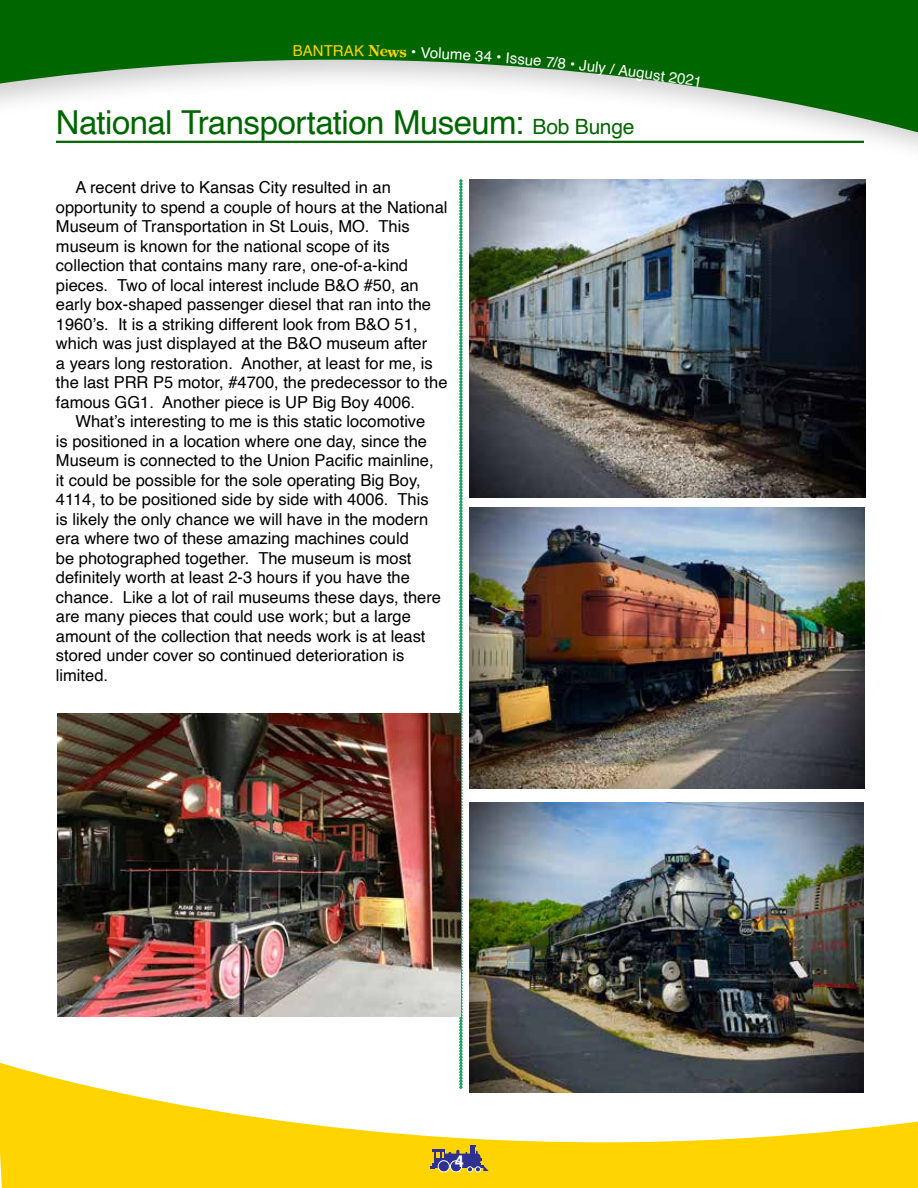
<style>
.page{position:relative;width:918px;height:1188px;background:#fff}
.page>*{position:absolute;margin:0;border:0;box-sizing:border-box;transform-origin:0 0}
.t1{font:33px "Helvetica";letter-spacing:-.02em;color:#060}
.t2{font:16.5px/19.5px "Helvetica";color:#000}
.t3{font:700 16.5px "Helvetica";color:#fff}
.t4{font:15px "Helvetica";color:#fff}
.t5{font:15px "Helvetica";color:#ffd400}
.t6{font:700 15px "Century Old Style Std";color:#ffd400}
.s1{font-family:"Helvetica";font-weight:400}
.s2{font-size:21px}
</style>
<div class="page">
<svg style="left:0;top:1061px;width:918px;height:127px;fill:#ffd400"></svg>
<svg style="left:0;top:0;width:918px;height:141px;fill:#060"></svg>
<svg style="left:459px;top:179px;width:4px;height:910px"></svg>
<div style="left:415px;top:1144px;width:86px;height:44px;background:#ffd400"></div>
<svg style="left:430px;top:1145px;width:59px;height:27px"></svg>
<hr style="left:56px;top:141px;width:808px;height:2px;background:#060">
<img style="left:58px;top:714px;width:403px;height:302px">
<img style="left:470px;top:179px;width:395px;height:318px">
<img style="left:470px;top:508px;width:394px;height:280px">
<img style="left:470px;top:802px;width:394px;height:291px">
<svg style="left:294px;top:45px;width:19px;height:11px"></svg>
<svg style="left:400px;top:47px;width:31px;height:11px"></svg>
<svg style="left:463px;top:50px;width:29px;height:12px"></svg>
<svg style="left:677px;top:73px;width:23px;height:13px"></svg>
<p class="t5" style="left:313px;top:39px;width:43px">NTRA</p>
<p class="t6" style="left:354px;top:41px;width:47px;rotate:1deg"><span class="s1">K</span> New</p>
<p class="t4" style="left:431px;top:41px;width:34px;rotate:3deg">olum</p>
<p class="t4" style="left:497px;top:45px;width:47px;rotate:5deg">• Issue</p>
<p class="t4" style="left:547px;top:50px;width:31px;rotate:6deg">7/8 •</p>
<p class="t4" style="left:581px;top:53px;width:51px;rotate:7deg">July / A</p>
<p class="t4" style="left:630px;top:59px;width:51px;rotate:8deg">ugust 2</p>
<h1 class="t1" style="left:56px;top:97px;width:580px">National Transportation Museum: <span class="s2">Bob Bunge</span></h1>
<p class="t2" style="left:56px;top:178px;width:393px;text-indent:20px">A recent drive to Kansas City resulted in an opportunity to spend a couple of hours at the National Museum of Transportation in St Louis, MO. This museum is known for the national scope of its collection that contains many rare, one-of-a-kind pieces. Two of local interest include B&amp;O #50, an early box-shaped passenger diesel that ran into the 1960’s. It is a striking different look from B&amp;O 51, which was just displayed at the B&amp;O museum after<br>a years long restoration. Another, at least for me, is the last PRR P5 motor, #4700, the predecessor to the famous GG1. Another piece is UP Big Boy 4006.</p>
<p class="t2" style="left:56px;top:412px;width:387px;text-indent:20px">What’s interesting to me is this static locomotive is positioned in a location where one day, since the Museum is connected to the Union Pacific mainline, it could be possible for the sole operating Big Boy, 4114, to be positioned side by side with 4006. This is likely the only chance we will have in the modern era where two of these amazing machines could<br>be photographed together. The museum is most definitely worth at least 2-3 hours if you have the chance. Like a lot of rail museums these days, there are many pieces that could use work; but a large amount of the collection that needs work is at least stored under cover so continued deterioration is limited.</p>
<p class="t3" style="left:455px;top:1148px;width:11px">4</p>
</div>
